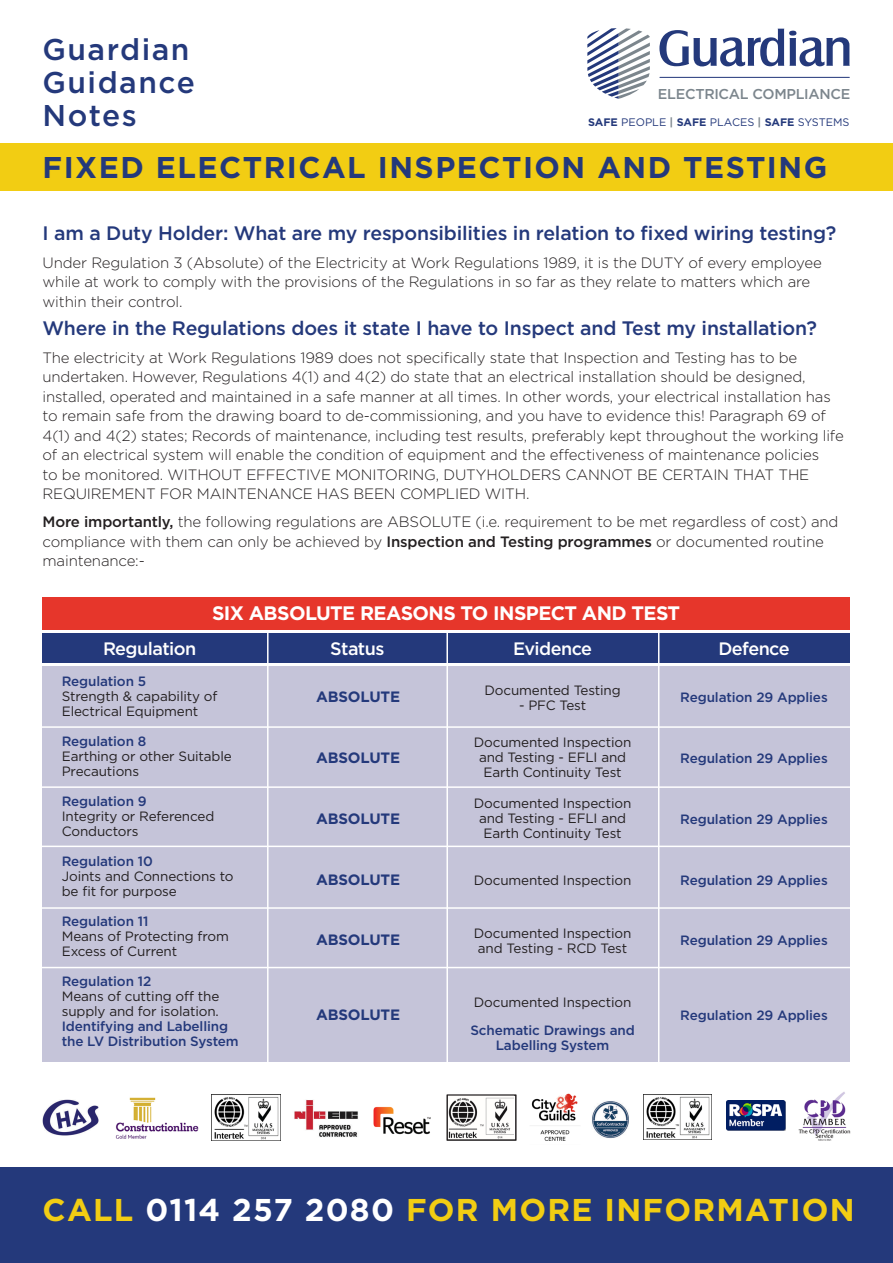
<style>
.page{position:relative;width:893px;height:1263px;background:#fff}
.page>*{position:absolute;margin:0;border:0;box-sizing:border-box;transform-origin:0 0}
.t1{font:700 31.5px "Gotham";letter-spacing:.04em;color:#f2cd13}
.t2{font:700 30px "Gotham";letter-spacing:.05em;color:#24397b}
.t3{font:500 30px/33px "Gotham";letter-spacing:.05em;color:#24397b}
.t4{font:500 19.5px "Gotham";letter-spacing:-.01em;color:#24397b}
.t5{font:700 19.5px "Gotham";letter-spacing:-.03em;color:#fff}
.t6{font:500 18px "Gotham";letter-spacing:-.03em;color:#fff}
.t7{font:300 15px/19.5px "Gotham";letter-spacing:-.01em;color:#231f20}
.t8{font:700 15px "Gotham";letter-spacing:-.01em;color:#24397b}
.t9{font:500 14.25px "Gotham";letter-spacing:-.02em;color:#7c868d}
.t10{font:13.5px/15px "Gotham";letter-spacing:-.01em;color:#231f20}
.t11{font:500 13.5px/15px "Gotham";letter-spacing:-.01em;color:#24397b}
.t12{font:10.95px "Gotham";color:#24397b}
.s1{font-weight:700}
.s2{font-weight:700;color:#7c868d}
.s3{font-weight:500}
.s4{color:#fff}
</style>
<div class="page">
<div style="left:43px;top:666px;width:807px;height:395px;background:#c5c4d9"></div>
<div style="left:43px;top:597px;width:807px;height:33px;background:#e6362b"></div>
<div style="left:43px;top:634px;width:807px;height:29px;background:#24397b"></div>
<div style="left:0;top:1167px;width:893px;height:96px;background:#24397b"></div>
<hr style="left:659px;top:77px;width:191px;height:1px;background:#24397b">
<svg style="left:587px;top:28px;width:63px;height:71px"></svg>
<svg style="left:659px;top:29px;width:191px;height:37px"></svg>
<div style="left:0;top:143px;width:893px;height:48px;background:#f2cd13"></div>
<hr style="left:26px;top:726px;width:837px;height:2px;background:#fff">
<hr style="left:658px;top:632px;width:1px;height:433px;background:#fff">
<hr style="left:446px;top:632px;width:2px;height:433px;background:#fff">
<hr style="left:267px;top:632px;width:2px;height:433px;background:#fff">
<hr style="left:26px;top:786px;width:837px;height:2px;background:#fff">
<hr style="left:26px;top:846px;width:837px;height:1px;background:#fff">
<hr style="left:26px;top:907px;width:837px;height:2px;background:#fff">
<hr style="left:26px;top:967px;width:837px;height:1px;background:#fff">
<img style="left:530px;top:1093px;width:50px;height:48px">
<img style="left:43px;top:1099px;width:55px;height:36px">
<img style="left:294px;top:1100px;width:64px;height:37px">
<img style="left:373px;top:1106px;width:58px;height:29px">
<img style="left:211px;top:1095px;width:70px;height:45px">
<img style="left:643px;top:1094px;width:69px;height:46px">
<img style="left:115px;top:1097px;width:83px;height:42px">
<img style="left:592px;top:1101px;width:37px;height:37px">
<img style="left:726px;top:1100px;width:59px;height:31px">
<img style="left:449px;top:1097px;width:64px;height:41px">
<div style="left:447px;top:1095px;width:69px;height:45px;border:1px solid #231f20"></div>
<img style="left:798px;top:1092px;width:52px;height:49px">
<p class="t3" style="left:43px;top:32px;width:154px">Guardian<br>Guidance<br>Notes</p>
<p class="t9" style="left:658px;top:84px;width:194px">ELECTRICAL COMPLIANCE</p>
<p class="t12" style="left:588px;top:115px;width:263px"><span class="s1">SAFE</span> PEOPLE <span class="s2">|</span> <span class="s1">SAFE</span> PLACES <span class="s2">|</span> <span class="s1">SAFE</span> SYSTEMS</p>
<p class="t2" style="left:43px;top:148px;width:786px">FIXED ELECTRICAL INSPECTION AND TESTING</p>
<p class="t4" style="left:43px;top:220px;width:795px">I am a Duty Holder: What are my responsibilities in relation to fixed wiring testing?</p>
<p class="t7" style="left:43px;top:252px;width:781px">Under Regulation 3 (Absolute) of the Electricity at Work Regulations 1989, it is the DUTY of every employee while at work to comply with the provisions of the Regulations in so far as they relate to matters which are within their control.</p>
<p class="t4" style="left:43px;top:315px;width:776px">Where in the Regulations does it state I have to Inspect and Test my installation?</p>
<p class="t7" style="left:43px;top:347px;width:803px">The electricity at Work Regulations 1989 does not specifically state that Inspection and Testing has to be undertaken. However, Regulations 4(1) and 4(2) do state that an electrical installation should be designed, installed, operated and maintained in a safe manner at all times. In other words, your electrical installation has to remain safe from the drawing board to de-commissioning, and you have to evidence this! Paragraph 69 of 4(1) and 4(2) states; Records of maintenance, including test results, preferably kept throughout the working life of an electrical system will enable the condition of equipment and the effectiveness of maintenance policies<br>to be monitored. WITHOUT EFFECTIVE MONITORING, DUTYHOLDERS CANNOT BE CERTAIN THAT THE REQUIREMENT FOR MAINTENANCE HAS BEEN COMPLIED WITH.</p>
<p class="t7" style="left:43px;top:512px;width:797px"><span class="s3">More importantly,</span> the following regulations are ABSOLUTE (i.e. requirement to be met regardless of cost) and compliance with them can only be achieved by <span class="s3">Inspection and Testing programmes</span> or documented routine maintenance:-</p>
<p class="t5" style="left:212px;top:600px;width:470px">SIX ABSOLUTE REASONS TO INSPECT AND TEST</p>
<p class="t6" style="left:103px;top:637px;width:95px">Regulation</p>
<p class="t6" style="left:330px;top:637px;width:56px">Status</p>
<p class="t6" style="left:513px;top:637px;width:80px">Evidence</p>
<p class="t6" style="left:718px;top:637px;width:73px">Defence</p>
<p class="t11" style="left:62px;top:674px;width:86px">Regulation 5</p>
<p class="t10" style="left:62px;top:689px;width:157px">Strength &amp; capability of<br>Electrical Equipment</p>
<p class="t11" style="left:62px;top:734px;width:86px">Regulation 8</p>
<p class="t10" style="left:62px;top:749px;width:172px">Earthing or other Suitable<br>Precautions</p>
<p class="t11" style="left:62px;top:794px;width:86px">Regulation 9</p>
<p class="t10" style="left:62px;top:809px;width:154px">Integrity or Referenced<br>Conductors</p>
<p class="t11" style="left:62px;top:854px;width:93px">Regulation 10</p>
<p class="t10" style="left:62px;top:869px;width:173px">Joints and Connections to be fit for purpose</p>
<p class="t11" style="left:62px;top:914px;width:88px">Regulation 11</p>
<p class="t10" style="left:62px;top:929px;width:169px">Means of Protecting from<br>Excess of Current</p>
<p class="t11" style="left:62px;top:974px;width:91px">Regulation 12</p>
<p class="t10" style="left:62px;top:989px;width:159px">Means of cutting off the supply and for isolation.</p>
<p class="t11" style="left:62px;top:1019px;width:178px">Identifying and Labelling the LV Distribution System</p>
<p class="t8" style="left:316px;top:687px;width:86px">ABSOLUTE</p>
<p class="t8" style="left:316px;top:747px;width:86px">ABSOLUTE</p>
<p class="t8" style="left:316px;top:809px;width:86px">ABSOLUTE</p>
<p class="t10" style="left:484px;top:682px;width:138px">Documented Testing</p>
<p class="t10" style="left:519px;top:697px;width:69px">- PFC Test</p>
<p class="t10" style="left:474px;top:734px;width:159px;text-align:center">Documented Inspection and Testing - EFLI and<br>Earth Continuity Test</p>
<p class="t10" style="left:474px;top:795px;width:159px;text-align:center">Documented Inspection and Testing - EFLI and<br>Earth Continuity Test</p>
<p class="t11" style="left:680px;top:690px;width:149px">Regulation 29 Applies</p>
<p class="t11" style="left:680px;top:750px;width:149px">Regulation 29 Applies</p>
<p class="t11" style="left:680px;top:811px;width:149px">Regulation 29 Applies</p>
<p class="t8" style="left:316px;top:869px;width:86px">ABSOLUTE</p>
<p class="t10" style="left:474px;top:872px;width:159px">Documented Inspection</p>
<p class="t11" style="left:680px;top:872px;width:149px">Regulation 29 Applies</p>
<p class="t8" style="left:316px;top:930px;width:86px">ABSOLUTE</p>
<p class="t10" style="left:474px;top:925px;width:159px;text-align:center">Documented Inspection and Testing - RCD Test</p>
<p class="t11" style="left:680px;top:933px;width:149px">Regulation 29 Applies</p>
<p class="t8" style="left:316px;top:1005px;width:86px">ABSOLUTE</p>
<p class="t10" style="left:474px;top:994px;width:159px">Documented Inspection</p>
<p class="t11" style="left:470px;top:1022px;width:166px;text-align:center">Schematic Drawings and<br>Labelling System</p>
<p class="t11" style="left:680px;top:1007px;width:149px">Regulation 29 Applies</p>
<p class="t1" style="left:43px;top:1189px;width:814px">CALL <span class="s4">0114 257 2080</span> FOR MORE INFORMATION</p>
</div>
